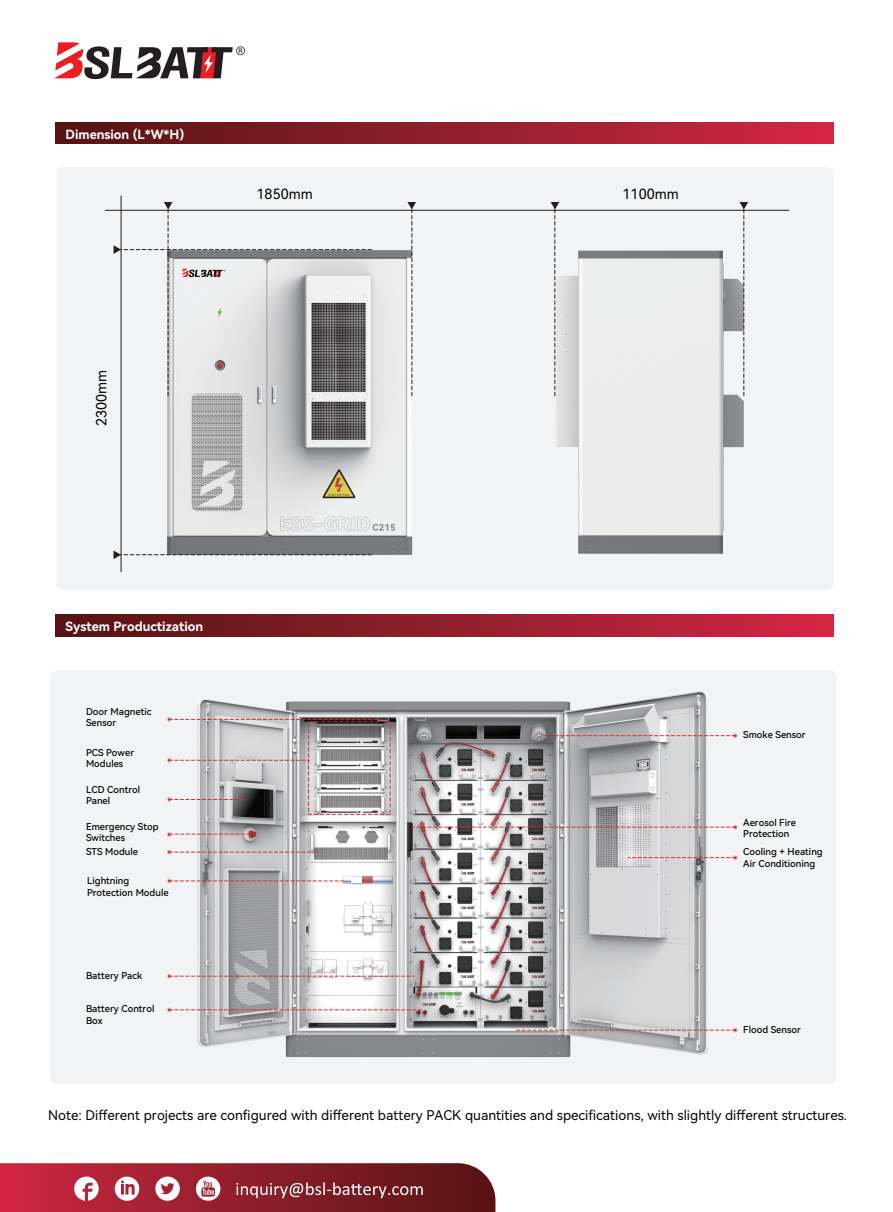
<style>
.page{position:relative;width:893px;height:1212px;background:#fff}
.page>*{position:absolute;margin:0;border:0;box-sizing:border-box;transform-origin:0 0}
.t1{font:14.1px "Harmony OS Sans";color:#030303}
.t2{font:13.5px "Harmony OS Sans";color:#030303}
.t3{font:12.75px "Harmony OS Sans SC Bold";color:#fff}
.t4{font:9.45px/11.4px "Harmony OS Sans SC Medium";color:#030303}
</style>
<div class="page">
<div style="left:56px;top:167px;width:778px;height:423px;background:#f2f3f4;border-radius:7px"></div>
<div style="left:50px;top:670px;width:786px;height:414px;background:#f2f3f4;border-radius:7px"></div>
<svg style="left:0;top:1163px;width:495px;height:49px;background:#9b343f"></svg>
<svg style="left:55px;top:42px;width:190px;height:37px"></svg>
<div style="left:55px;top:615px;width:779px;height:21px;background:linear-gradient(to right,#531513,#d12743)"></div>
<div style="left:55px;top:123px;width:779px;height:21px;background:linear-gradient(to right,#531513,#d12743)"></div>
<img style="left:166px;top:691px;width:571px;height:366px">
<svg style="left:541px;top:733px;width:197px;height:5px"></svg>
<svg style="left:628px;top:855px;width:110px;height:5px"></svg>
<svg style="left:514px;top:1028px;width:224px;height:4px"></svg>
<svg style="left:167px;top:717px;width:211px;height:5px"></svg>
<svg style="left:167px;top:797px;width:79px;height:5px"></svg>
<svg style="left:167px;top:832px;width:87px;height:5px"></svg>
<svg style="left:167px;top:758px;width:141px;height:5px"></svg>
<svg style="left:167px;top:878px;width:176px;height:5px"></svg>
<svg style="left:167px;top:850px;width:152px;height:4px"></svg>
<svg style="left:167px;top:974px;width:247px;height:4px"></svg>
<svg style="left:167px;top:1007px;width:255px;height:5px"></svg>
<div style="left:308px;top:721px;width:82px;height:94px;border:1px dashed #d92c36"></div>
<svg style="left:412px;top:825px;width:326px;height:5px"></svg>
<img style="left:556px;top:250px;width:188px;height:304px">
<img style="left:167px;top:249px;width:246px;height:307px">
<hr style="left:121px;top:196px;width:1px;height:376px;background:#231f20">
<hr style="left:105px;top:210px;width:684px;height:1px;background:#231f20">
<svg style="left:114px;top:202px;width:257px;height:195px"></svg>
<svg style="left:114px;top:550px;width:257px;height:9px"></svg>
<svg style="left:407px;top:202px;width:9px;height:195px"></svg>
<svg style="left:551px;top:202px;width:8px;height:195px"></svg>
<svg style="left:739px;top:202px;width:9px;height:195px"></svg>
<h3 class="t3" style="left:66px;top:125px;width:120px">Dimension (L*W*H)</h3>
<h1 class="t1" style="left:92px;top:426px;width:58px;rotate:-90deg">2300mm</h1>
<h1 class="t1" style="left:257px;top:184px;width:58px">1850mm</h1>
<h1 class="t1" style="left:623px;top:184px;width:58px">1100mm</h1>
<h3 class="t3" style="left:66px;top:617px;width:139px">System Productization</h3>
<p class="t4" style="left:86px;top:705px;width:67px">Door Magnetic<br>Sensor</p>
<p class="t4" style="left:86px;top:746px;width:50px">PCS Power<br>Modules</p>
<p class="t4" style="left:86px;top:783px;width:56px">LCD Control<br>Panel</p>
<p class="t4" style="left:86px;top:820px;width:74px">Emergency Stop<br>Switches</p>
<p class="t4" style="left:86px;top:845px;width:54px">STS Module</p>
<p class="t4" style="left:87px;top:875px;width:83px">Lightning<br>Protection Module</p>
<p class="t4" style="left:86px;top:969px;width:58px">Battery Pack</p>
<p class="t4" style="left:86px;top:1003px;width:70px">Battery Control<br>Box</p>
<p class="t4" style="left:743px;top:729px;width:64px">Smoke Sensor</p>
<p class="t4" style="left:743px;top:816px;width:54px">Aerosol Fire<br>Protection</p>
<p class="t4" style="left:743px;top:846px;width:81px">Cooling + Heating<br>Air Conditioning</p>
<p class="t4" style="left:743px;top:1023px;width:59px">Flood Sensor</p>
<h2 class="t2" style="left:48px;top:1106px;width:800px">Note: Different projects are configured with different battery PACK quantities and specifications, with slightly different structures.</h2>
</div>
